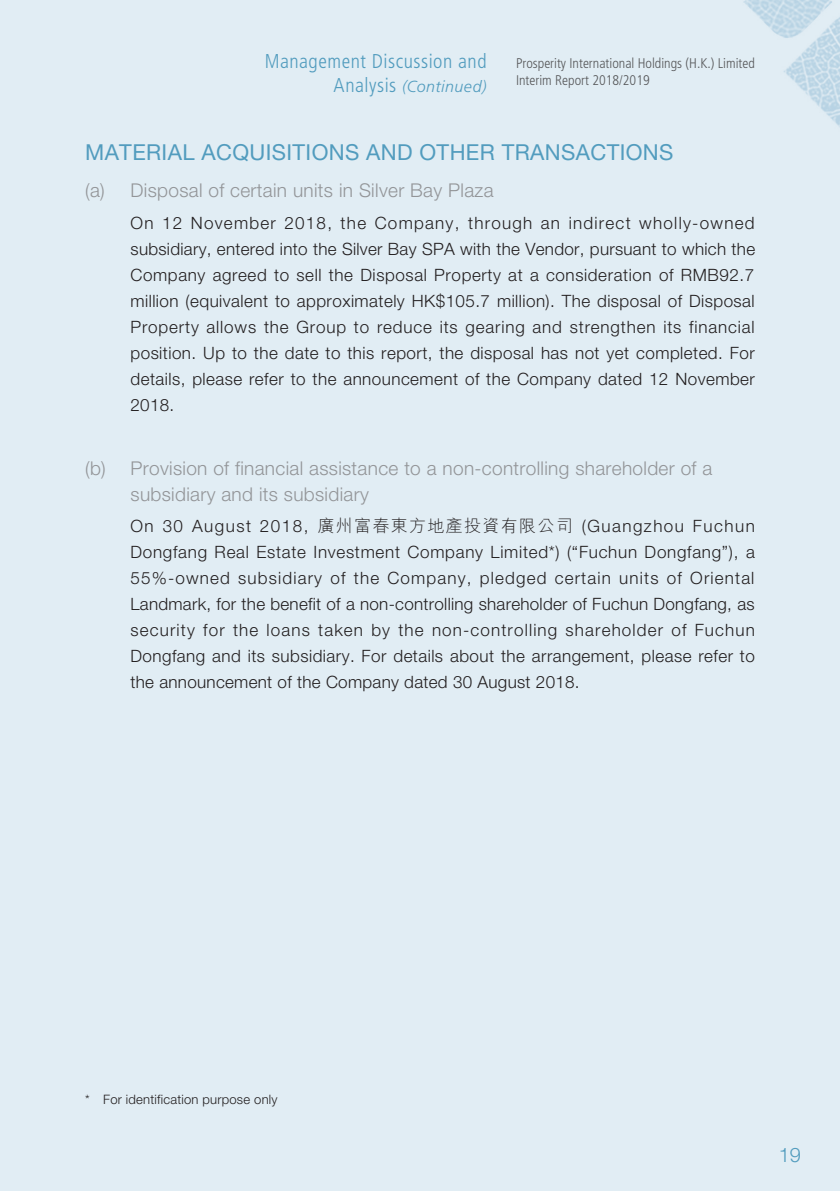
<style>
.page{position:relative;width:840px;height:1191px;background:#fff}
.page>*{position:absolute;margin:0;border:0;box-sizing:border-box;transform-origin:0 0}
._01_H1{font:22px "Helvetica Neue LT Std";letter-spacing:.015em;color:#529cbe}
.t1{font:300 condensed 20px "Frutiger LT Std";letter-spacing:.025em;color:#529cbe}
.t2{font:300 20px "Helvetica Neue LT Std";color:#529cbe}
._02_H2{font:300 19px/26px "Helvetica Neue LT Std";letter-spacing:.015em;color:#939598}
._00_txt{font:300 17px/26px "Helvetica Neue LT Std";letter-spacing:.025em;color:#231f20;text-align:justify}
.t3{font:italic 300 16px "Frutiger LT Std";letter-spacing:.03em;color:#529cbe}
.t4{font:300 condensed 14px/16.8px "Frutiger LT Std";color:#57585a}
._06_Notes{font:300 13px "Helvetica Neue LT Std";letter-spacing:.015em;color:#231f20}
.s1{font-style:normal;font-stretch:condensed;font-size:20px}
.s2{font-family:"M Hei HK"}
</style>
<div class="page">
<p class="t1" style="left:264px;top:50px;width:223px">Management Discussion and</p>
<p class="t3" style="left:333px;top:77px;width:155px"><span class="s1">Analysis</span> (Continued)</p>
<p class="t4" style="left:515px;top:55px;width:240px">Prosperity International Holdings (H.K.) Limited<br>Interim Report 2018/2019</p>
<p class="_01_H1" style="left:85px;top:139px;width:589px">MATERIAL ACQUISITIONS AND OTHER TRANSACTIONS</p>
<p class="_02_H2" style="left:85px;top:177px;width:409px">(a) Disposal of certain units in Silver Bay Plaza</p>
<p class="_00_txt" style="left:130px;top:210px;width:625px">On 12 November 2018, the Company, through an indirect wholly-owned subsidiary, entered into the Silver Bay SPA with the Vendor, pursuant to which the Company agreed to sell the Disposal Property at a consideration of RMB92.7 million (equivalent to approximately HK$105.7 million). The disposal of Disposal Property allows the Group to reduce its gearing and strengthen its financial position. Up to the date to this report, the disposal has not yet completed. For details, please refer to the announcement of the Company dated 12 November 2018.</p>
<p class="_02_H2" style="left:130px;top:454px;width:583px;text-indent:-45px">(b) Provision of financial assistance to a non-controlling shareholder of a subsidiary and its subsidiary</p>
<p class="_00_txt" style="left:130px;top:513px;width:625px">On 30 August 2018, <span class="s2">廣州富春東方地產投資有限公司</span> (Guangzhou Fuchun Dongfang Real Estate Investment Company Limited*) (“Fuchun Dongfang”), a 55%-owned subsidiary of the Company, pledged certain units of Oriental Landmark, for the benefit of a non-controlling shareholder of Fuchun Dongfang, as security for the loans taken by the non-controlling shareholder of Fuchun Dongfang and its subsidiary. For details about the arrangement, please refer to the announcement of the Company dated 30 August 2018.</p>
<p class="_06_Notes" style="left:85px;top:1091px;width:194px">* For identification purpose only</p>
<p class="t2" style="left:778px;top:1142px;width:24px">19</p>
</div>
